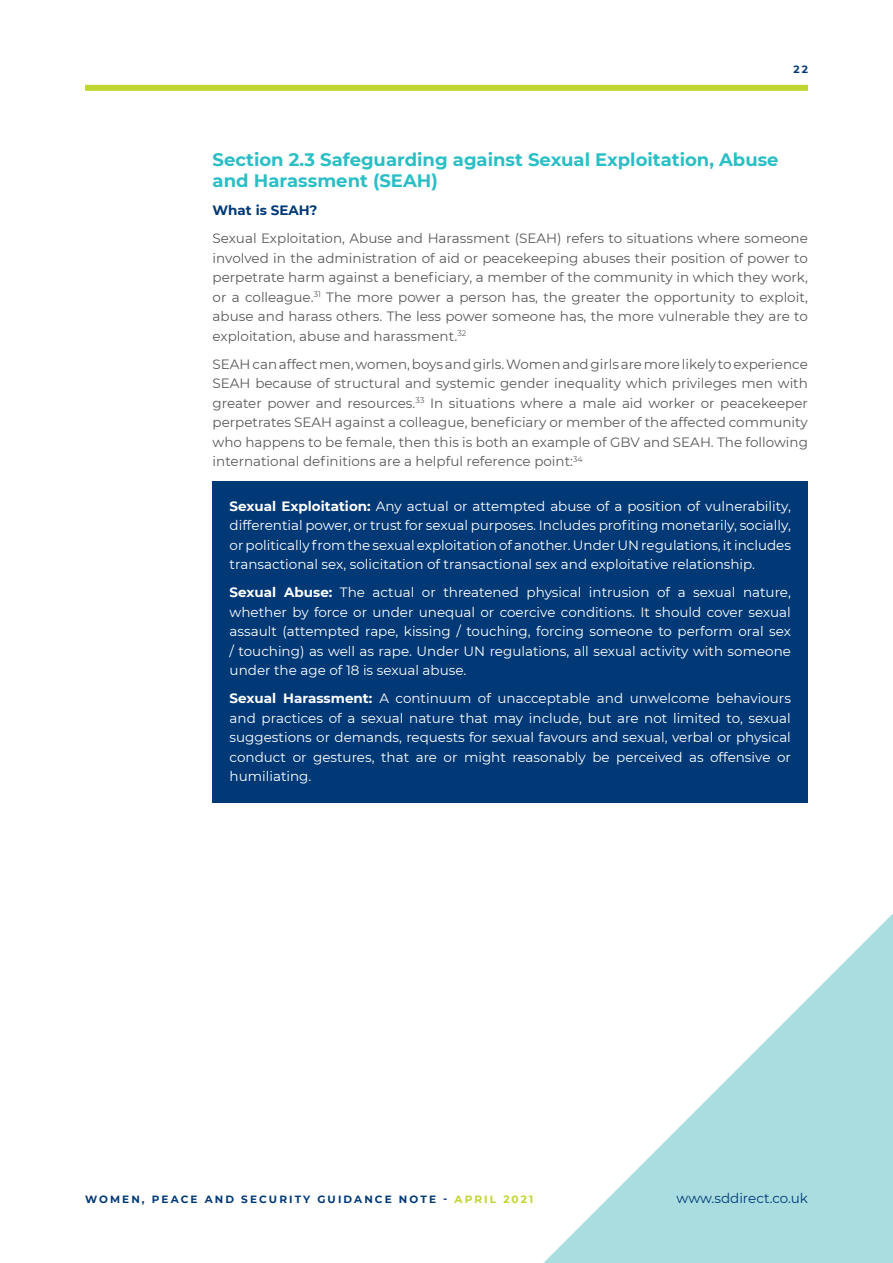
<style>
.page{position:relative;width:893px;height:1263px;background:#fff}
.page>*{position:absolute;margin:0;border:0;box-sizing:border-box;transform-origin:0 0}
.t1{font:700 18px/21px "Montserrat";color:#2abec5}
.t2{font:13.5px/19.5px "Montserrat";color:#fff;text-align:justify}
.t3{font:13.5px/19.5px "Montserrat";color:#58595b;text-align:justify}
.t4{font:13.5px "Montserrat";color:#003976}
.t5{font:700 13.5px "Montserrat";color:#003976}
.t6{font:700 10.5px "Montserrat";letter-spacing:.2em;color:#003976}
.s1{font-weight:700}
.s2{color:#c1d52f}
</style>
<div class="page">
<svg style="left:543px;top:913px;width:350px;height:350px"></svg>
<div style="left:85px;top:85px;width:723px;height:6px;background:#c1d52f"></div>
<div style="left:213px;top:481px;width:595px;height:322px;background:#003976"></div>
<p class="t6" style="left:793px;top:61px;width:16px">22</p>
<p class="t1" style="left:213px;top:148px;width:567px">Section 2.3 Safeguarding against Sexual Exploitation, Abuse and Harassment (SEAH)</p>
<p class="t5" style="left:213px;top:201px;width:106px">What is SEAH?</p>
<p class="t3" style="left:213px;top:228px;width:597px">Sexual Exploitation, Abuse and Harassment (SEAH) refers to situations where someone involved in the administration of aid or peacekeeping abuses their position of power to perpetrate harm against a beneficiary, a member of the community in which they work, or a colleague.<sup>31</sup> The more power a person has, the greater the opportunity to exploit, abuse and harass others. The less power someone has, the more vulnerable they are to exploitation, abuse and harassment.<sup>32</sup></p>
<p class="t3" style="left:213px;top:354px;width:597px">SEAH can affect men, women, boys and girls. Women and girls are more likely to experience SEAH because of structural and systemic gender inequality which privileges men with greater power and resources.<sup>33</sup> In situations where a male aid worker or peacekeeper perpetrates SEAH against a colleague, beneficiary or member of the affected community who happens to be female, then this is both an example of GBV and SEAH. The following international definitions are a helpful reference point:<sup>34</sup></p>
<p class="t2" style="left:230px;top:496px;width:563px"><span class="s1">Sexual Exploitation:</span> Any actual or attempted abuse of a position of vulnerability, differential power, or trust for sexual purposes. Includes profiting monetarily, socially, or politically from the sexual exploitation of another. Under UN regulations, it includes transactional sex, solicitation of transactional sex and exploitative relationship.</p>
<p class="t2" style="left:230px;top:582px;width:563px"><span class="s1">Sexual Abuse:</span> The actual or threatened physical intrusion of a sexual nature, whether by force or under unequal or coercive conditions. It should cover sexual assault (attempted rape, kissing / touching, forcing someone to perform oral sex / touching) as well as rape. Under UN regulations, all sexual activity with someone under the age of 18 is sexual abuse.</p>
<p class="t2" style="left:230px;top:688px;width:563px"><span class="s1">Sexual Harassment:</span> A continuum of unacceptable and unwelcome behaviours and practices of a sexual nature that may include, but are not limited to, sexual suggestions or demands, requests for sexual favours and sexual, verbal or physical conduct or gestures, that are or might reasonably be perceived as offensive or humiliating.</p>
<p class="t6" style="left:85px;top:1192px;width:450px">WOMEN, PEACE AND SECURITY GUIDANCE NOTE - <span class="s2">APRIL 2021</span></p>
<p class="t4" style="left:677px;top:1189px;width:133px">www.sddirect.co.uk</p>
</div>
